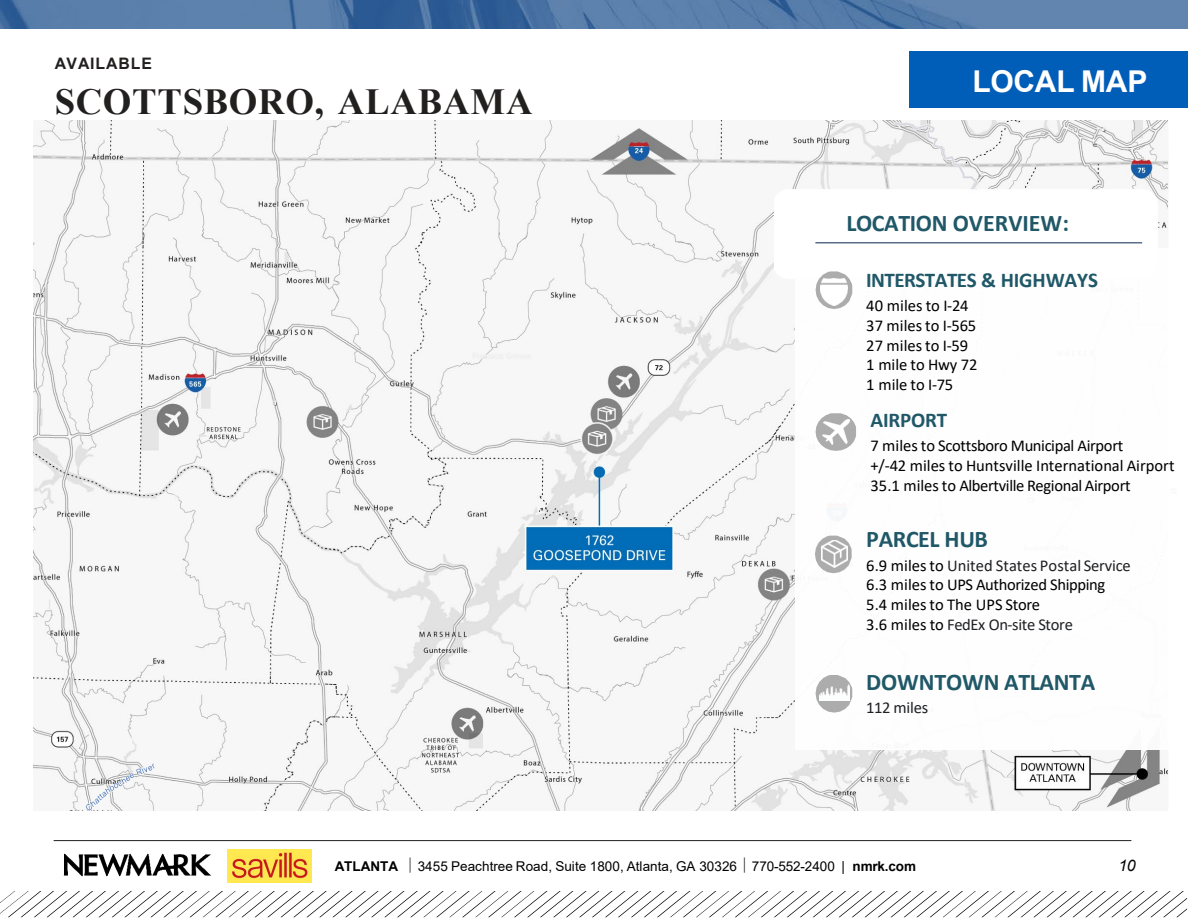
<style>
.page{position:relative;width:1188px;height:918px;background:#fff}
.page>*{position:absolute;margin:0;border:0;box-sizing:border-box;transform-origin:0 0}
.t1{font:700 36.75px "Times New Roman";letter-spacing:.02em;color:#221f1f}
.t2{font:700 30px "Arial";letter-spacing:-.01em;color:#fff}
.t3{font:700 24px "Calibri";letter-spacing:-.01em;color:#205868}
.t4{font:700 21px "Calibri";letter-spacing:-.01em;color:#205868}
.t5{font:16.5px/19.8px "Calibri";letter-spacing:-.005em;color:#000}
.t6{font:16.5px "Calibri";letter-spacing:-.005em;color:#1f2023}
.t7{font:16.5px "Calibri";letter-spacing:-.025em;color:#000}
.t8{font:700 15.9px "Arial";letter-spacing:.055em;color:#221f1f}
.t9{font:italic 15.9px "Arial";color:#000}
.t10{font:13.5px "Arial";letter-spacing:.005em;color:#000}
.t11{font:700 13.5px "Arial";color:#000}
.s1{color:#000}
.s2{font-weight:700}
</style>
<div class="page">
<hr style="left:54px;top:840px;width:1077px;height:1px;background:#221f1f">
<img style="left:0;top:0;width:1188px;height:29px">
<img style="left:1px;top:896px;width:7px;height:17px">
<svg style="left:8px;top:891px;width:1179px;height:26px"></svg>
<img style="left:64px;top:853px;width:147px;height:23px">
<img style="left:34px;top:121px;width:1133px;height:690px">
<img style="left:86px;top:764px;width:68px;height:46px">
<img style="left:774px;top:121px;width:394px;height:321px">
<div style="left:909px;top:52px;width:279px;height:56px;background:#005db8"></div>
<div style="left:795px;top:248px;width:384px;height:502px;background:#fff"></div>
<svg style="left:816px;top:271px;width:36px;height:38px"></svg>
<img style="left:821px;top:279px;width:26px;height:27px">
<hr style="left:815px;top:242px;width:327px;height:1px;background:#244060">
<svg style="left:816px;top:413px;width:40px;height:38px"></svg>
<img style="left:823px;top:419px;width:27px;height:25px">
<svg style="left:815px;top:536px;width:37px;height:37px"></svg>
<img style="left:821px;top:540px;width:26px;height:27px">
<svg style="left:816px;top:675px;width:36px;height:38px"></svg>
<img style="left:819px;top:684px;width:30px;height:16px">
<img style="left:228px;top:849px;width:83px;height:33px">
<p class="t8" style="left:55px;top:52px;width:99px">AVAILABLE</p>
<p class="t1" style="left:55px;top:75px;width:479px">SCOTTSBORO, ALABAMA</p>
<h2 class="t2" style="left:973px;top:60px;width:176px">LOCAL MAP</h2>
<p class="t3" style="left:846px;top:206px;width:224px">LOCATION OVERVIEW:</p>
<p class="t4" style="left:866px;top:265px;width:233px">INTERSTATES &amp; HIGHWAYS</p>
<p class="t5" style="left:866px;top:295px;width:104px">40 miles to I-24</p>
<p class="t5" style="left:866px;top:315px;width:111px">37 miles to I-565</p>
<p class="t5" style="left:866px;top:335px;width:103px">27 miles to I-59</p>
<p class="t5" style="left:866px;top:355px;width:113px">1 mile to Hwy 72</p>
<p class="t5" style="left:866px;top:374px;width:89px">1 mile to I-75</p>
<p class="t4" style="left:870px;top:405px;width:78px">AIRPORT</p>
<p class="t5" style="left:870px;top:435px;width:306px">7 miles to Scottsboro Municipal Airport<br>+/-42 miles to Huntsville International Airport<br>35.1 miles to Albertville Regional Airport</p>
<p class="t3" style="left:866px;top:522px;width:123px">PARCEL HUB</p>
<p class="t6" style="left:866px;top:554px;width:266px"><span class="s1">6.9 miles to</span> United States Postal Service</p>
<p class="t7" style="left:866px;top:574px;width:240px">6.3 miles to UPS Authorized Shipping</p>
<p class="t5" style="left:866px;top:594px;width:175px">5.4 miles to The UPS Store</p>
<p class="t6" style="left:866px;top:613px;width:208px"><span class="s1">3.6 miles to</span> FedEx On-site Store</p>
<p class="t3" style="left:866px;top:665px;width:231px">DOWNTOWN ATLANTA</p>
<p class="t6" style="left:866px;top:696px;width:64px">112 miles</p>
<p class="t11" style="left:335px;top:857px;width:65px">ATLANTA</p>
<p class="t10" style="left:418px;top:857px;width:500px">3455 Peachtree Road, Suite 1800, Atlanta, GA 30326 770-552-2400 | <span class="s2">nmrk.com</span></p>
<p class="t9" style="left:1118px;top:855px;width:19px">10</p>
</div>
